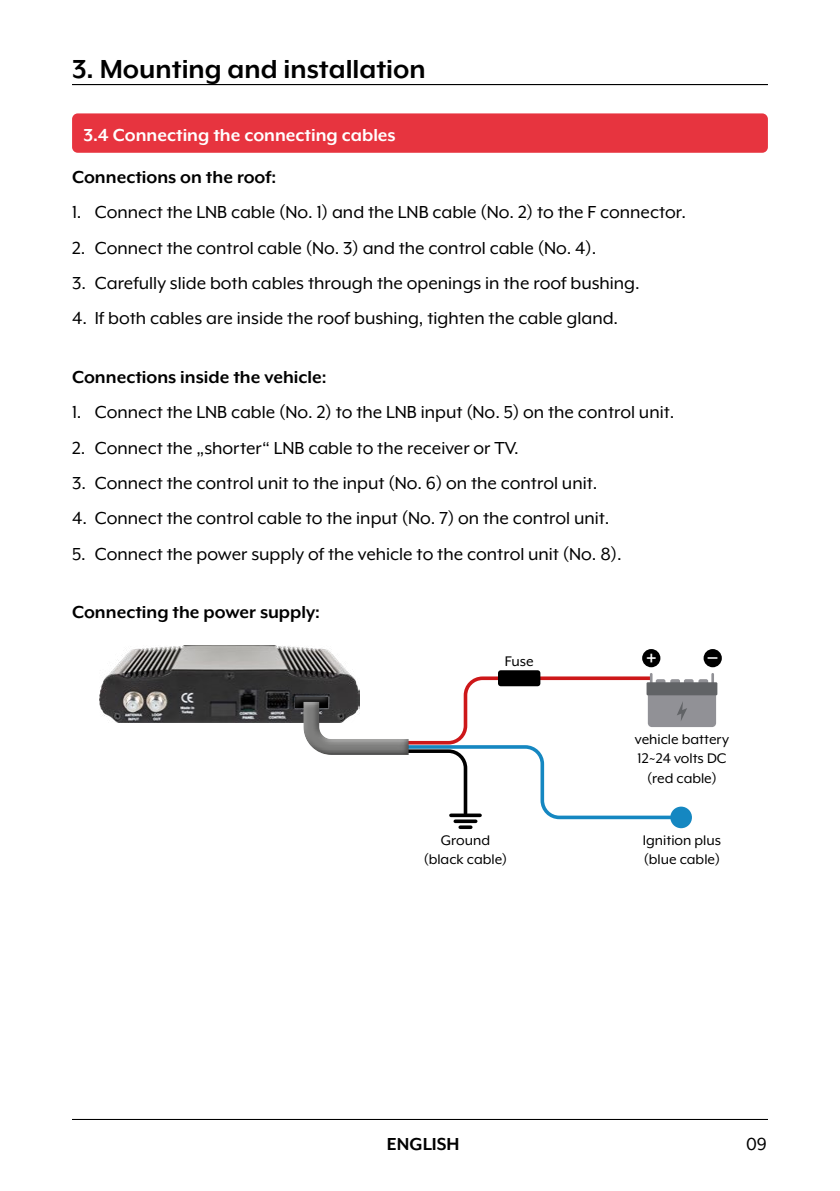
<style>
.page{position:relative;width:840px;height:1191px;background:#fff}
.page>*{position:absolute;margin:0;border:0;box-sizing:border-box;transform-origin:0 0}
.t1{font:700 30px "Mr Eaves XL Mod OT";color:#000}
.t2{font:700 24px "Mr Eaves XL Mod OT";color:#fff}
.t3{font:20px "Mr Eaves XL Mod OT";color:#000}
.t4{font:700 20px "Mr Eaves XL Mod OT";color:#000}
.t5{font:700 20px "Mr Eaves XL Mod OT";color:#fff}
.t6{font:16px/19.2px "Mr Eaves XL Mod OT";color:#000;text-align:center}
</style>
<div class="page">
<img style="left:99px;top:645px;width:251px;height:77px">
<hr style="left:72px;top:84px;width:695px;height:1px;background:#000">
<hr style="left:72px;top:1119px;width:695px;height:1px;background:#000">
<div style="left:72px;top:113px;width:695px;height:40px;background:#e7343f;border-radius:6px"></div>
<div style="left:641px;top:649px;width:19px;height:18px;background:#000;border-radius:50%"></div>
<div style="left:703px;top:649px;width:18px;height:18px;background:#000;border-radius:50%"></div>
<div style="left:670px;top:806px;width:21px;height:22px;background:#1587c1;border-radius:50%"></div>
<hr style="left:455px;top:819px;width:20px;height:4px;background:#000">
<svg style="left:460px;top:825px;width:10px;height:4px"></svg>
<div style="left:497px;top:670px;width:43px;height:16px;background:#000;border-radius:3px"></div>
<hr style="left:649px;top:673px;width:3px;height:25px;background:#919196">
<hr style="left:711px;top:673px;width:2px;height:25px;background:#919196">
<div style="left:647px;top:685px;width:68px;height:42px;background:#919196;border-radius:4px"></div>
<div style="left:646px;top:682px;width:71px;height:13px;background:#616366"></div>
<div style="left:287px;top:689px;width:45px;height:19px;background:#fff;opacity:.75"></div>
<div style="left:289px;top:692px;width:46px;height:16px;background:#000;opacity:.75"></div>
<svg style="left:295px;top:674px;width:412px;height:147px"></svg>
<div style="left:294px;top:693px;width:120px;height:55px;background:#fff;opacity:.75"></div>
<div style="left:300px;top:696px;width:117px;height:59px;background:#000;opacity:.75"></div>
<h1 class="t1" style="left:72px;top:54px;width:355px">3. Mounting and installation</h1>
<p class="t5" style="left:83px;top:125px;width:313px">3.4 Connecting the connecting cables</p>
<p class="t4" style="left:72px;top:167px;width:206px">Connections on the roof:</p>
<p class="t3" style="left:72px;top:202px;width:615px">1. Connect the LNB cable (No. 1) and the LNB cable (No. 2) to the F connector.</p>
<p class="t3" style="left:72px;top:238px;width:525px">2. Connect the control cable (No. 3) and the control cable (No. 4).</p>
<p class="t3" style="left:72px;top:273px;width:569px">3. Carefully slide both cables through the openings in the roof bushing.</p>
<p class="t3" style="left:72px;top:308px;width:547px">4. If both cables are inside the roof bushing, tighten the cable gland.</p>
<p class="t4" style="left:72px;top:367px;width:256px">Connections inside the vehicle:</p>
<p class="t3" style="left:72px;top:402px;width:603px">1. Connect the LNB cable (No. 2) to the LNB input (No. 5) on the control unit.</p>
<p class="t3" style="left:72px;top:437px;width:448px">2. Connect the „shorter“ LNB cable to the receiver or TV.</p>
<p class="t3" style="left:72px;top:473px;width:526px">3. Connect the control unit to the input (No. 6) on the control unit.</p>
<p class="t3" style="left:72px;top:508px;width:538px">4. Connect the control cable to the input (No. 7) on the control unit.</p>
<p class="t3" style="left:72px;top:543px;width:551px">5. Connect the power supply of the vehicle to the control unit (No. 8).</p>
<p class="t4" style="left:72px;top:602px;width:249px">Connecting the power supply:</p>
<p class="t6" style="left:504px;top:651px;width:30px">Fuse</p>
<p class="t6" style="left:423px;top:831px;width:85px">Ground (black cable)</p>
<p class="t2" style="left:645px;top:646px;width:12px">+</p>
<p class="t2" style="left:707px;top:645px;width:11px">–</p>
<p class="t6" style="left:634px;top:729px;width:96px">vehicle battery<br>12~24 volts DC (red cable)</p>
<p class="t6" style="left:642px;top:831px;width:79px;text-align:left">Ignition plus (blue cable)</p>
<p class="t4" style="left:387px;top:1134px;width:74px">ENGLISH</p>
<p class="t3" style="left:745px;top:1134px;width:22px">09</p>
</div>
